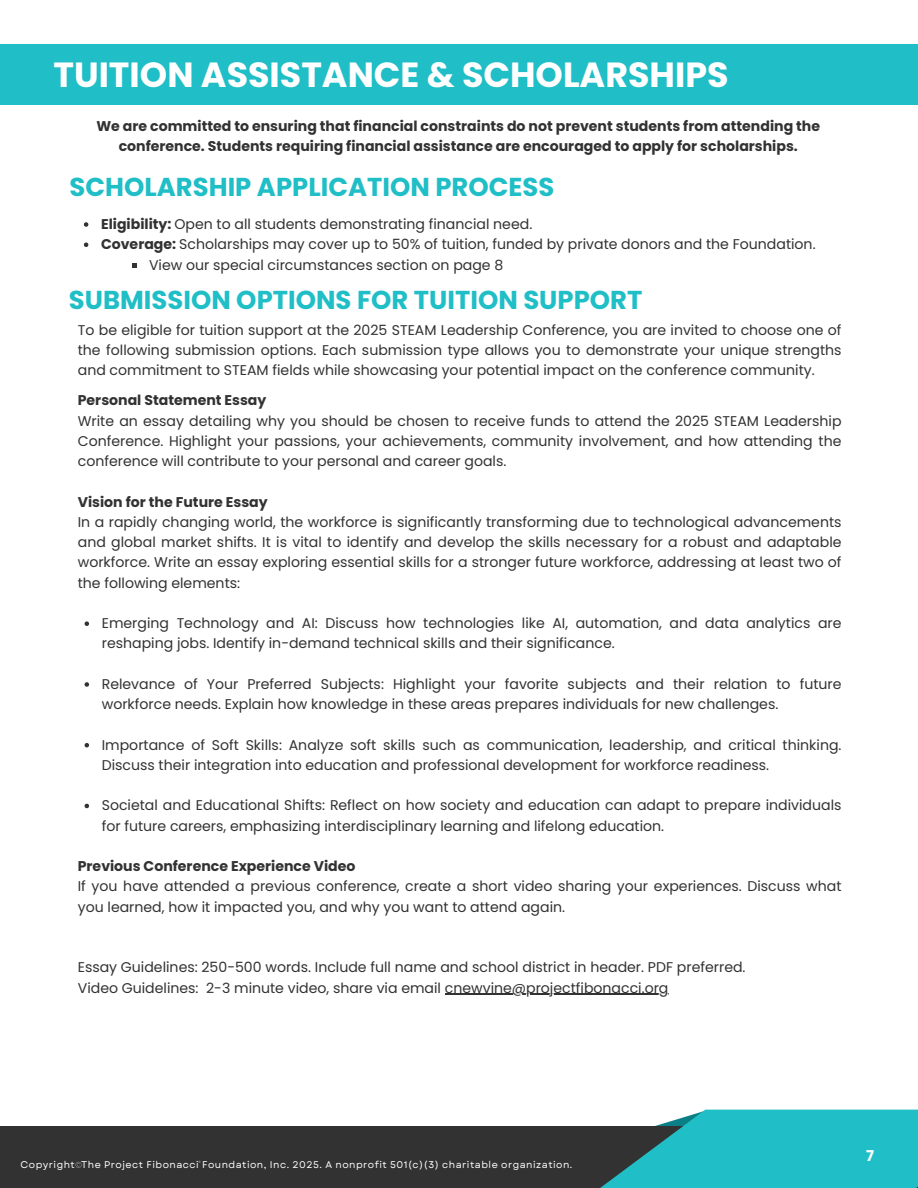
<style>
.page{position:relative;width:918px;height:1188px;background:#fff}
.page>*{position:absolute;margin:0;border:0;box-sizing:border-box;transform-origin:0 0}
.t1{font:700 34.95px "Poppins";color:#fff}
.t2{font:700 25.95px "Poppins";color:#20bec6}
.t3{font:700 15px "Poppins";color:#fff}
.t4{font:14.1px/20.2px "Poppins";color:#323232}
.t5{font:700 14.1px/20.2px "Poppins";color:#323232;text-align:center}
.t6{font:9.75px "Garet";letter-spacing:.05em;color:#fff}
.s1{font-weight:700}
</style>
<div class="page">
<div style="left:0;top:1126px;width:918px;height:62px;background:#323232"></div>
<div style="left:0;top:44px;width:918px;height:60px;background:#20bec6"></div>
<svg style="left:600px;top:1110px;width:318px;height:78px;fill:#20bec6"></svg>
<svg style="left:76px;top:1162px;width:5px;height:5px"></svg>
<svg style="left:84px;top:222px;width:4px;height:5px"></svg>
<svg style="left:84px;top:243px;width:4px;height:4px"></svg>
<svg style="left:132px;top:263px;width:5px;height:4px"></svg>
<svg style="left:85px;top:621px;width:4px;height:5px"></svg>
<svg style="left:85px;top:682px;width:4px;height:5px"></svg>
<svg style="left:85px;top:743px;width:4px;height:4px"></svg>
<svg style="left:85px;top:804px;width:4px;height:4px"></svg>
<hr style="left:445px;top:994px;width:223px;height:1px;background:#323232">
<p class="t1" style="left:53px;top:50px;width:677px">TUITION ASSISTANCE &amp; SCHOLARSHIPS</p>
<p class="t5" style="left:96px;top:116px;width:725px">We are committed to ensuring that financial constraints do not prevent students from attending the conference. Students requiring financial assistance are encouraged to apply for scholarships.</p>
<p class="t2" style="left:70px;top:168px;width:486px">SCHOLARSHIP APPLICATION PROCESS</p>
<p class="t4" style="left:101px;top:214px;width:433px"><span class="s1">Eligibility:</span> Open to all students demonstrating financial need.</p>
<h4 class="t4" style="left:101px;top:234px;width:716px"><span class="s1">Coverage:</span> Scholarships may cover up to 50% of tuition, funded by private donors and the Foundation.</h4>
<h4 class="t4" style="left:149px;top:254px;width:356px">View our special circumstances section on page 8</h4>
<p class="t2" style="left:69px;top:282px;width:575px">SUBMISSION OPTIONS FOR TUITION SUPPORT</p>
<h4 class="t4" style="left:78px;top:320px;width:765px;text-align:justify">To be eligible for tuition support at the 2025 STEAM Leadership Conference, you are invited to choose one of the following submission options. Each submission type allows you to demonstrate your unique strengths and commitment to STEAM fields while showcasing your potential impact on the conference community.</h4>
<p class="t4" style="left:78px;top:390px;width:765px"><span class="s1">Personal Statement Essay<br></span>Write an essay detailing why you should be chosen to receive funds to attend the 2025 STEAM Leadership Conference. Highlight your passions, your achievements, community involvement, and how attending the conference will contribute to your personal and career goals.</p>
<p class="t4" style="left:78px;top:492px;width:765px"><span class="s1">Vision for the Future Essay<br></span>In a rapidly changing world, the workforce is significantly transforming due to technological advancements and global market shifts. It is vital to identify and develop the skills necessary for a robust and adaptable workforce. Write an essay exploring essential skills for a stronger future workforce, addressing at least two of the following elements:</p>
<p class="t4" style="left:102px;top:613px;width:741px">Emerging Technology and AI: Discuss how technologies like AI, automation, and data analytics are reshaping jobs. Identify in-demand technical skills and their significance.</p>
<h4 class="t4" style="left:102px;top:674px;width:741px">Relevance of Your Preferred Subjects: Highlight your favorite subjects and their relation to future workforce needs. Explain how knowledge in these areas prepares individuals for new challenges.</h4>
<h4 class="t4" style="left:102px;top:735px;width:741px">Importance of Soft Skills: Analyze soft skills such as communication, leadership, and critical thinking.<br>Discuss their integration into education and professional development for workforce readiness.</h4>
<p class="t4" style="left:102px;top:795px;width:741px">Societal and Educational Shifts: Reflect on how society and education can adapt to prepare individuals for future careers, emphasizing interdisciplinary learning and lifelong education.</p>
<p class="t4" style="left:78px;top:856px;width:765px"><span class="s1">Previous Conference Experience Video<br></span>If you have attended a previous conference, create a short video sharing your experiences. Discuss what you learned, how it impacted you, and why you want to attend again.</p>
<p class="t4" style="left:78px;top:957px;width:669px">Essay Guidelines: 250-500 words. Include full name and school district in header. PDF preferred.<br>Video Guidelines: 2-3 minute video, share via email cnewvine@projectfibonacci.org</p>
<p class="t6" style="left:21px;top:1158px;width:553px">Copyright The Project Fibonacci Foundation, Inc. 2025. A nonprofit 501(c)(3) charitable organization.</p>
<p class="t3" style="left:866px;top:1146px;width:9px">7</p>
</div>
